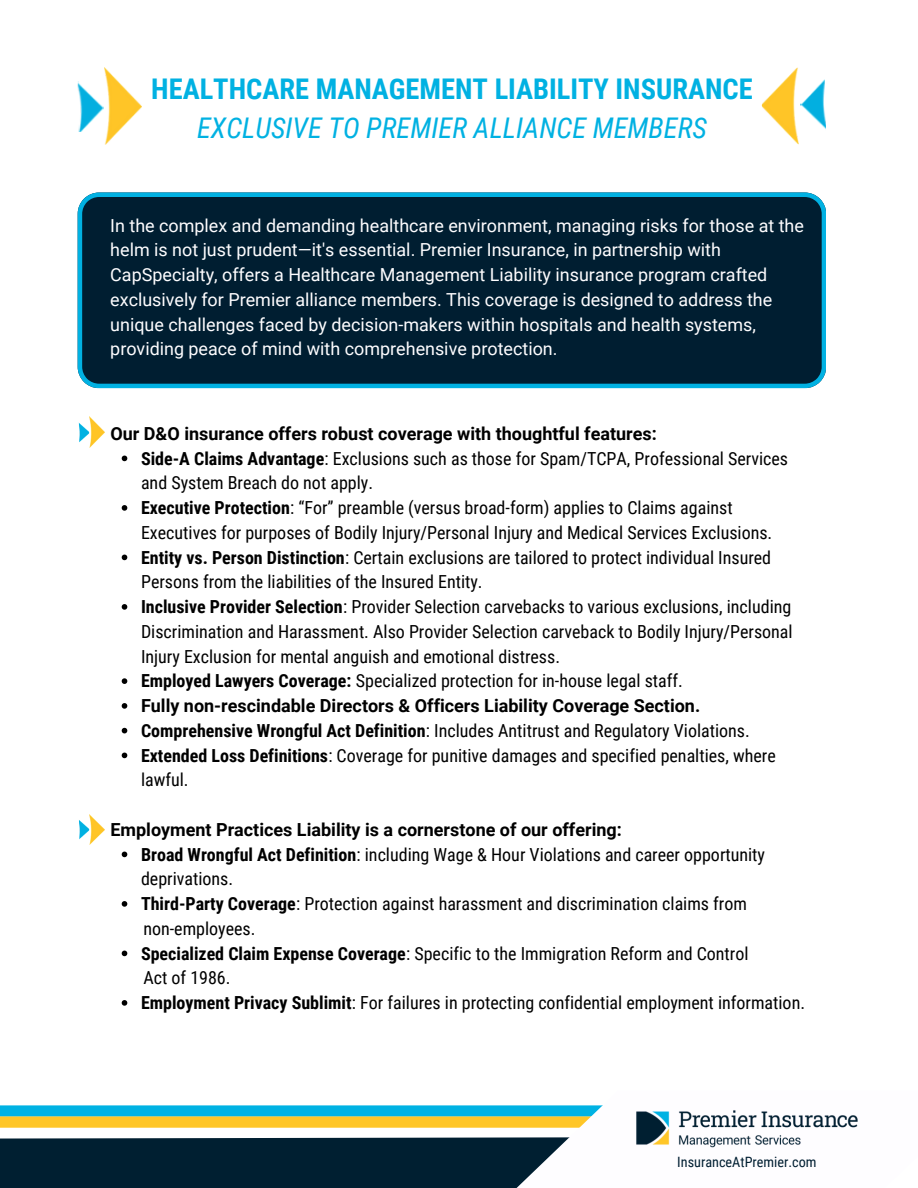
<style>
.page{position:relative;width:918px;height:1188px;background:#fff}
.page>*{position:absolute;margin:0;border:0;box-sizing:border-box;transform-origin:0 0}
.t1{font:700 28.5px/39.3px "Roboto Condensed";color:#01b1e2;text-align:center}
.t2{font:18px/24.8px "Roboto Condensed";color:#000}
.t3{font:18px/24.8px "Roboto";color:#fefdff}
.t4{font:700 18px "Roboto";color:#000}
.t5{font:14.25px "Roboto Condensed";color:#001e31}
.s1{font-weight:400;font-style:italic}
.s2{font-weight:700}
</style>
<div class="page">
<div style="left:78px;top:193px;width:748px;height:195px;background:#001e31"></div>
<svg style="left:122px;top:456px;width:5px;height:5px"></svg>
<svg style="left:122px;top:505px;width:5px;height:6px"></svg>
<svg style="left:122px;top:555px;width:5px;height:5px"></svg>
<svg style="left:122px;top:604px;width:5px;height:6px"></svg>
<svg style="left:122px;top:678px;width:5px;height:6px"></svg>
<svg style="left:122px;top:703px;width:5px;height:6px"></svg>
<svg style="left:122px;top:728px;width:5px;height:5px"></svg>
<svg style="left:122px;top:753px;width:5px;height:5px"></svg>
<svg style="left:122px;top:852px;width:5px;height:5px"></svg>
<svg style="left:122px;top:901px;width:5px;height:6px"></svg>
<svg style="left:122px;top:951px;width:5px;height:5px"></svg>
<svg style="left:122px;top:1000px;width:5px;height:6px"></svg>
<div style="left:0;top:1137px;width:497px;height:51px;background:#001f31"></div>
<div style="left:0;top:1105px;width:858px;height:12px;background:#00b2e3"></div>
<div style="left:0;top:1116px;width:858px;height:12px;background:#ffc627"></div>
<svg style="left:497px;top:1105px;width:130px;height:83px"></svg>
<img style="left:79px;top:423px;width:10px;height:19px">
<img style="left:90px;top:417px;width:14px;height:30px">
<img style="left:79px;top:820px;width:10px;height:20px">
<img style="left:90px;top:815px;width:14px;height:30px">
<img style="left:78px;top:81px;width:26px;height:51px">
<img style="left:105px;top:68px;width:37px;height:76px">
<img style="left:800px;top:79px;width:26px;height:50px">
<img style="left:762px;top:68px;width:37px;height:76px">
<img style="left:627px;top:1105px;width:231px;height:43px">
<p class="t1" style="left:151px;top:69px;width:603px">HEALTHCARE MANAGEMENT LIABILITY INSURANCE<br><span class="s1">EXCLUSIVE TO PREMIER ALLIANCE MEMBERS</span></p>
<p class="t3" style="left:110px;top:213px;width:695px">In the complex and demanding healthcare environment, managing risks for those at the helm is not just prudent—it's essential. Premier Insurance, in partnership with CapSpecialty, offers a Healthcare Management Liability insurance program crafted exclusively for Premier alliance members. This coverage is designed to address the unique challenges faced by decision-makers within hospitals and health systems, providing peace of mind with comprehensive protection.</p>
<p class="t4" style="left:110px;top:423px;width:548px">Our D&amp;O insurance offers robust coverage with thoughtful features:</p>
<p class="t2" style="left:141px;top:446px;width:649px"><span class="s2">Side-A Claims Advantage</span>: Exclusions such as those for Spam/TCPA, Professional Services and System Breach do not apply.</p>
<p class="t2" style="left:141px;top:496px;width:633px"><span class="s2">Executive Protection</span>: “For” preamble (versus broad-form) applies to Claims against<br>Executives for purposes of Bodily Injury/Personal Injury and Medical Services Exclusions.</p>
<p class="t2" style="left:141px;top:545px;width:632px"><span class="s2">Entity vs. Person Distinction</span>: Certain exclusions are tailored to protect individual Insured<br>Persons from the liabilities of the Insured Entity.</p>
<h1 class="t2" style="left:141px;top:595px;width:653px;text-align:justify"><span class="s2">Inclusive Provider Selection</span>: Provider Selection carvebacks to various exclusions, including Discrimination and Harassment. Also Provider Selection carveback to Bodily Injury/Personal Injury Exclusion for mental anguish and emotional distress.</h1>
<h3 class="t2" style="left:141px;top:669px;width:543px"><span class="s2">Employed Lawyers Coverage:</span> Specialized protection for in-house legal staff.</h3>
<p class="t4" style="left:141px;top:695px;width:561px">Fully non-rescindable Directors &amp; Officers Liability Coverage Section.</p>
<p class="t2" style="left:141px;top:718px;width:610px"><span class="s2">Comprehensive Wrongful Act Definition</span>: Includes Antitrust and Regulatory Violations.</p>
<p class="t2" style="left:141px;top:743px;width:636px"><span class="s2">Extended Loss Definitions</span>: Coverage for punitive damages and specified penalties, where lawful.</p>
<p class="t4" style="left:110px;top:819px;width:513px">Employment Practices Liability is a cornerstone of our offering:</p>
<h2 class="t2" style="left:141px;top:842px;width:626px"><span class="s2">Broad Wrongful Act Definition</span>: including Wage &amp; Hour Violations and career opportunity deprivations.</h2>
<p class="t2" style="left:141px;top:892px;width:607px"><span class="s2">Third-Party Coverage</span>: Protection against harassment and discrimination claims from</p>
<p class="t2" style="left:143px;top:916px;width:114px">non-employees.</p>
<p class="t2" style="left:141px;top:941px;width:609px"><span class="s2">Specialized Claim Expense Coverage</span>: Specific to the Immigration Reform and Control</p>
<p class="t2" style="left:143px;top:966px;width:89px">Act of 1986.</p>
<p class="t2" style="left:141px;top:991px;width:666px"><span class="s2">Employment Privacy Sublimit</span>: For failures in protecting confidential employment information.</p>
<h3 class="t5" style="left:677px;top:1154px;width:141px">InsuranceAtPremier.com</h3>
</div>
